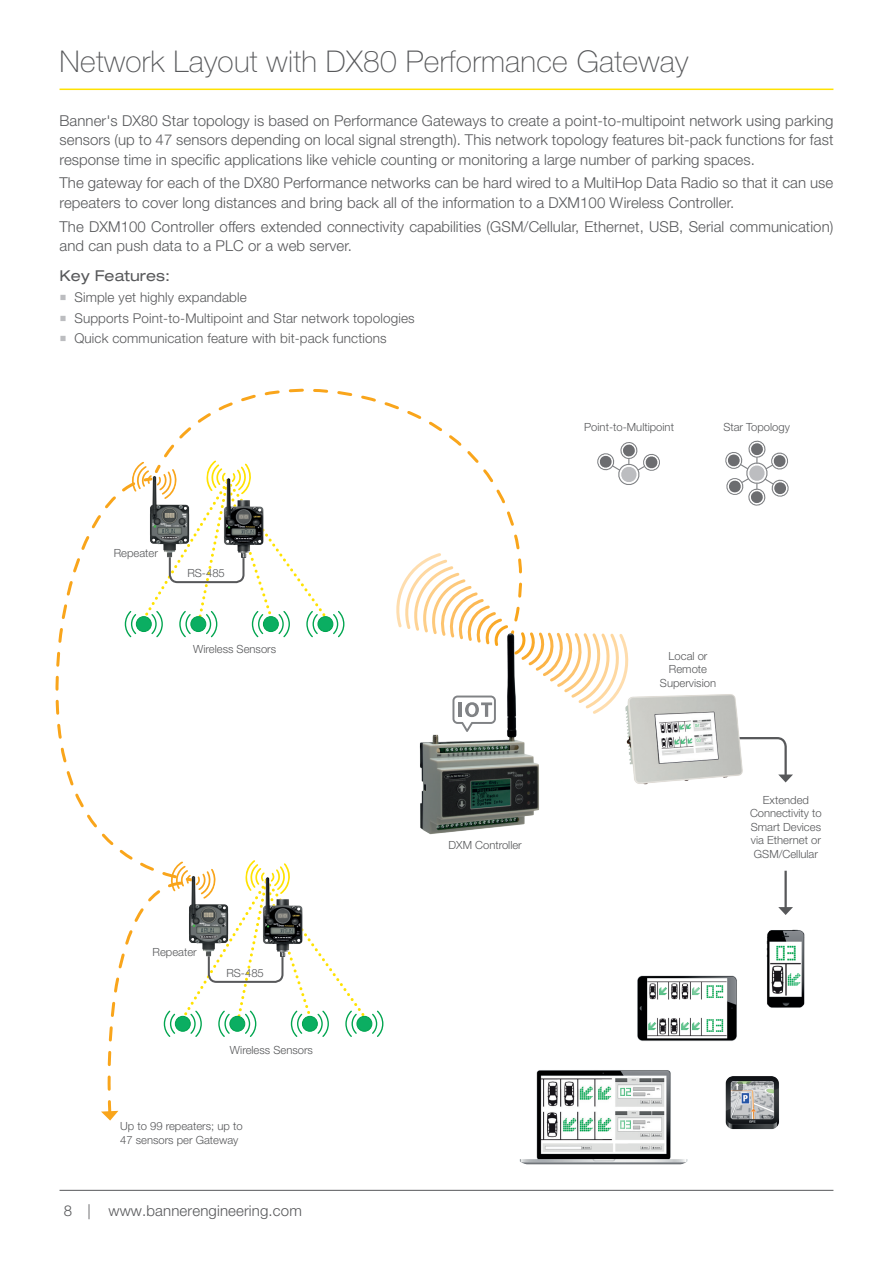
<style>
.page{position:relative;width:893px;height:1263px;background:#fff}
.page>*{position:absolute;margin:0;border:0;box-sizing:border-box;transform-origin:0 0}
.t1{font:100 30px "Helvetica Neue LT Pro";letter-spacing:.01em;color:#57585a}
.t2{font:300 15px/19.5px "Helvetica Neue LT Pro";letter-spacing:.005em;color:#57585a}
.t3{font:expanded 15px "Helvetica Neue LT Pro";letter-spacing:.005em;color:#57585a}
.t4{font:300 13.5px "Helvetica Neue LT Pro";letter-spacing:.01em;color:#57585a}
.t5{font:300 11.25px/13.5px "Helvetica Neue LT Pro";color:#57585a;text-align:center}
.s1{font-family:"Minion Pro";font-weight:400;font-size:18px;color:#bcbdc0}
</style>
<div class="page">
<hr style="left:60px;top:1190px;width:773px;height:1px;background:#57585a">
<hr style="left:60px;top:89px;width:773px;height:1px;background:#ffe201">
<svg style="left:725px;top:440px;width:64px;height:66px"></svg>
<svg style="left:753px;top:737px;width:40px;height:45px"></svg>
<img style="left:662px;top:694px;width:91px;height:88px">
<img style="left:725px;top:1076px;width:54px;height:54px">
<hr style="left:784px;top:871px;width:3px;height:38px;background:#57585a">
<svg style="left:778px;top:907px;width:15px;height:8px"></svg>
<img style="left:766px;top:929px;width:39px;height:79px">
<img style="left:519px;top:1070px;width:169px;height:95px">
<img style="left:662px;top:975px;width:75px;height:66px">
<svg style="left:55px;top:388px;width:607px;height:732px"></svg>
<h1 class="t1" style="left:60px;top:44px;width:630px">Network Layout with DX80 Performance Gateway</h1>
<p class="t2" style="left:60px;top:110px;width:775px;text-align:justify">Banner's DX80 Star topology is based on Performance Gateways to create a point-to-multipoint network using parking sensors (up to 47 sensors depending on local signal strength). This network topology features bit-pack functions for fast response time in specific applications like vehicle counting or monitoring a large number of parking spaces.</p>
<p class="t2" style="left:60px;top:173px;width:775px">The gateway for each of the DX80 Performance networks can be hard wired to a MultiHop Data Radio so that it can use repeaters to cover long distances and bring back all of the information to a DXM100 Wireless Controller.</p>
<p class="t2" style="left:60px;top:216px;width:775px">The DXM100 Controller offers extended connectivity capabilities (GSM/Cellular, Ethernet, USB, Serial communication) and can push data to a PLC or a web server.</p>
<p class="t3" style="left:60px;top:266px;width:112px">Key Features:</p>
<p class="t4" style="left:60px;top:289px;width:189px"><span class="s1">■</span> Simple yet highly expandable</p>
<p class="t4" style="left:60px;top:310px;width:357px"><span class="s1">■</span> Supports Point-to-Multipoint and Star network topologies</p>
<p class="t4" style="left:60px;top:330px;width:329px"><span class="s1">■</span> Quick communication feature with bit-pack functions</p>
<p class="t5" style="left:114px;top:546px;width:46px">Repeater</p>
<p class="t5" style="left:187px;top:566px;width:39px">RS-485</p>
<p class="t5" style="left:193px;top:642px;width:85px">Wireless Sensors</p>
<p class="t5" style="left:153px;top:945px;width:46px">Repeater</p>
<p class="t5" style="left:226px;top:966px;width:39px">RS-485</p>
<p class="t5" style="left:230px;top:1043px;width:85px">Wireless Sensors</p>
<p class="t5" style="left:120px;top:1119px;width:124px;text-align:left">Up to 99 repeaters; up to<br>47 sensors per Gateway</p>
<p class="t2" style="left:64px;top:1201px;width:240px">8 | www.bannerengineering.com</p>
<p class="t5" style="left:584px;top:420px;width:91px">Point-to-Multipoint</p>
<p class="t5" style="left:723px;top:420px;width:68px">Star Topology</p>
<p class="t5" style="left:448px;top:838px;width:75px">DXM Controller</p>
<p class="t5" style="left:660px;top:649px;width:58px">Local or<br>Remote<br>Supervision</p>
<p class="t5" style="left:750px;top:793px;width:73px">Extended<br>Connectivity to<br>Smart Devices via Ethernet or<br>GSM/Cellular</p>
</div>
